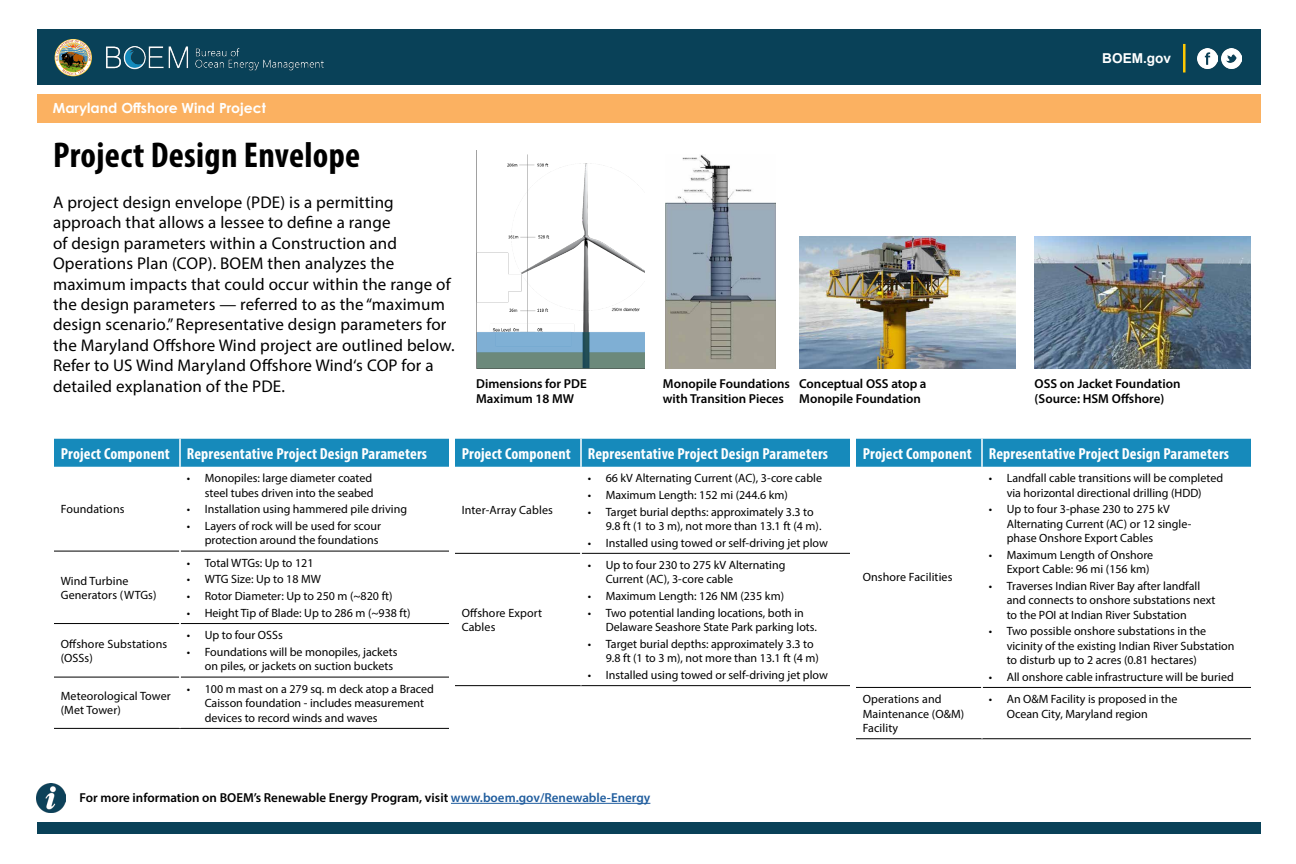
<style>
.page{position:relative;width:1296px;height:864px;background:#fff}
.page>*{position:absolute;margin:0;border:0;box-sizing:border-box;transform-origin:0 0}
.t1{font:700 condensed 36px "Myriad Pro";letter-spacing:.01em;color:#000}
.t2{font:17px/20.4px "Myriad Pro";letter-spacing:.01em;color:#000}
.t3{font:700 condensed 16px "Myriad Pro";letter-spacing:.01em;color:#fff}
.t4{font:700 14px "Century Gothic Pro";color:#fff}
.t5{font:700 13.65px "Arial";color:#fff}
.t6{font:600 13px/15.6px "Myriad Pro";color:#000}
.t7{font:12px/14.4px "Myriad Pro";color:#000}
.s1{color:#205d9e}
</style>
<div class="page">
<div style="left:37px;top:30px;width:1224px;height:55px;background:#094158"></div>
<img style="left:1198px;top:48px;width:20px;height:20px">
<img style="left:1221px;top:48px;width:20px;height:20px">
<hr style="left:1183px;top:44px;width:3px;height:28px;background:#ffc904">
<img style="left:106px;top:46px;width:218px;height:25px">
<svg style="left:55px;top:39px;width:37px;height:37px"></svg>
<svg style="left:55px;top:40px;width:36px;height:36px"></svg>
<svg style="left:56px;top:40px;width:35px;height:35px"></svg>
<div style="left:37px;top:823px;width:1223px;height:11px;background:#094158"></div>
<div style="left:37px;top:94px;width:1224px;height:28px;background:#fbb161"></div>
<hr style="left:451px;top:803px;width:199px;height:1px;background:#205d9e">
<img style="left:37px;top:784px;width:28px;height:28px">
<img style="left:476px;top:151px;width:169px;height:218px">
<div style="left:54px;top:439px;width:395px;height:28px;background:#168abb"></div>
<hr style="left:54px;top:551px;width:125px;height:1px;background:#000">
<hr style="left:181px;top:551px;width:268px;height:1px;background:#000">
<hr style="left:54px;top:623px;width:125px;height:1px;background:#000">
<hr style="left:181px;top:623px;width:268px;height:1px;background:#000">
<hr style="left:54px;top:677px;width:125px;height:1px;background:#000">
<hr style="left:181px;top:677px;width:268px;height:1px;background:#000">
<hr style="left:54px;top:728px;width:126px;height:1px;background:#000">
<hr style="left:180px;top:728px;width:269px;height:1px;background:#000">
<hr style="left:179px;top:439px;width:2px;height:28px;background:#fff">
<div style="left:455px;top:439px;width:395px;height:28px;background:#168abb"></div>
<hr style="left:455px;top:553px;width:125px;height:1px;background:#000">
<hr style="left:582px;top:553px;width:268px;height:1px;background:#000">
<hr style="left:455px;top:685px;width:126px;height:1px;background:#000">
<hr style="left:581px;top:685px;width:269px;height:1px;background:#000">
<hr style="left:580px;top:439px;width:2px;height:28px;background:#fff">
<div style="left:856px;top:439px;width:395px;height:28px;background:#168abb"></div>
<hr style="left:856px;top:687px;width:125px;height:1px;background:#000">
<hr style="left:983px;top:687px;width:268px;height:1px;background:#000">
<hr style="left:856px;top:738px;width:126px;height:1px;background:#000">
<hr style="left:982px;top:738px;width:269px;height:1px;background:#000">
<hr style="left:981px;top:439px;width:2px;height:28px;background:#fff">
<img style="left:799px;top:236px;width:217px;height:133px">
<img style="left:1035px;top:236px;width:216px;height:133px">
<img style="left:665px;top:155px;width:110px;height:214px">
<p class="t4" style="left:53px;top:100px;width:215px">Maryland Offshore Wind Project</p>
<h1 class="t1" style="left:53px;top:132px;width:309px">Project Design Envelope</h1>
<p class="t2" style="left:53px;top:192px;width:403px">A project design envelope (PDE) is a permitting approach that allows a lessee to define a range<br>of design parameters within a Construction and Operations Plan (COP). BOEM then analyzes the maximum impacts that could occur within the range of the design parameters — referred to as the “maximum design scenario.” Representative design parameters for the Maryland Offshore Wind project are outlined below.<br>Refer to US Wind Maryland Offshore Wind‘s COP for a detailed explanation of the PDE.</p>
<p class="t5" style="left:1102px;top:49px;width:70px">BOEM.gov</p>
<p class="t6" style="left:476px;top:375px;width:112px">Dimensions for PDE<br>Maximum 18 MW</p>
<p class="t6" style="left:663px;top:375px;width:129px">Monopile Foundations with Transition Pieces</p>
<p class="t6" style="left:799px;top:375px;width:129px">Conceptual OSS atop a<br>Monopile Foundation</p>
<p class="t6" style="left:1035px;top:375px;width:147px">OSS on Jacket Foundation (Source: HSM Offshore)</p>
<h3 class="t3" style="left:61px;top:443px;width:368px">Project Component Representative Project Design Parameters</h3>
<p class="t7" style="left:61px;top:502px;width:65px">Foundations</p>
<p class="t7" style="left:61px;top:573px;width:97px">Wind Turbine<br>Generators (WTGs)</p>
<p class="t7" style="left:61px;top:636px;width:108px">Offshore Substations (OSSs)</p>
<p class="t7" style="left:187px;top:471px;width:188px;text-align:right">• Monopiles: large diameter coated steel tubes driven into the seabed</p>
<p class="t7" style="left:187px;top:502px;width:222px">• Installation using hammered pile driving</p>
<p class="t7" style="left:187px;top:519px;width:196px;text-align:right">• Layers of rock will be used for scour protection around the foundations</p>
<p class="t7" style="left:187px;top:555px;width:128px">• Total WTGs: Up to 121</p>
<p class="t7" style="left:187px;top:572px;width:136px">• WTG Size: Up to 18 MW</p>
<p class="t7" style="left:187px;top:589px;width:207px">• Rotor Diameter: Up to 250 m (~820 ft)</p>
<p class="t7" style="left:187px;top:605px;width:225px">• Height Tip of Blade: Up to 286 m (~938 ft)</p>
<p class="t7" style="left:187px;top:628px;width:98px">• Up to four OSSs</p>
<p class="t7" style="left:205px;top:644px;width:194px;text-indent:-18px">• Foundations will be monopiles, jackets on piles, or jackets on suction buckets</p>
<p class="t7" style="left:61px;top:689px;width:112px">Meteorological Tower (Met Tower)</p>
<p class="t7" style="left:205px;top:681px;width:231px;text-indent:-18px">• 100 m mast on a 279 sq. m deck atop a Braced<br>Caisson foundation - includes measurement devices to record winds and waves</p>
<h3 class="t3" style="left:462px;top:443px;width:368px">Project Component Representative Project Design Parameters</h3>
<p class="t7" style="left:462px;top:503px;width:93px">Inter-Array Cables</p>
<p class="t7" style="left:462px;top:605px;width:82px">Offshore Export<br>Cables</p>
<p class="t7" style="left:588px;top:471px;width:236px">• 66 kV Alternating Current (AC), 3-core cable</p>
<p class="t7" style="left:588px;top:487px;width:202px">• Maximum Length: 152 mi (244.6 km)</p>
<p class="t7" style="left:606px;top:504px;width:217px;text-indent:-18px">• Target burial depths: approximately 3.3 to<br>9.8 ft (1 to 3 m), not more than 13.1 ft (4 m).</p>
<p class="t7" style="left:588px;top:535px;width:242px">• Installed using towed or self-driving jet plow</p>
<p class="t7" style="left:606px;top:558px;width:181px;text-indent:-18px">• Up to four 230 to 275 kV Alternating<br>Current (AC), 3-core cable</p>
<p class="t7" style="left:588px;top:589px;width:198px">• Maximum Length: 126 NM (235 km)</p>
<p class="t7" style="left:606px;top:605px;width:213px;text-indent:-18px">• Two potential landing locations, both in<br>Delaware Seashore State Park parking lots.</p>
<p class="t7" style="left:606px;top:636px;width:215px;text-indent:-18px">• Target burial depths: approximately 3.3 to<br>9.8 ft (1 to 3 m), not more than 13.1 ft (4 m)</p>
<p class="t7" style="left:588px;top:667px;width:242px">• Installed using towed or self-driving jet plow</p>
<h3 class="t3" style="left:863px;top:443px;width:368px">Project Component Representative Project Design Parameters</h3>
<p class="t7" style="left:863px;top:570px;width:91px">Onshore Facilities</p>
<p class="t7" style="left:989px;top:471px;width:236px;text-align:center">• Landfall cable transitions will be completed via horizontal directional drilling (HDD)</p>
<p class="t7" style="left:1007px;top:502px;width:186px;text-indent:-18px">• Up to four 3-phase 230 to 275 kV<br>Alternating Current (AC) or 12 single&shy;phase Onshore Export Cables</p>
<p class="t7" style="left:1007px;top:547px;width:148px;text-indent:-18px">• Maximum Length of Onshore<br>Export Cable: 96 mi (156 km)</p>
<p class="t7" style="left:1007px;top:578px;width:210px;text-indent:-18px">• Traverses Indian River Bay after landfall and connects to onshore substations next to the POI at Indian River Substation</p>
<p class="t7" style="left:1007px;top:624px;width:229px;text-indent:-18px">• Two possible onshore substations in the vicinity of the existing Indian River Substation to disturb up to 2 acres (0.81 hectares)</p>
<p class="t7" style="left:989px;top:669px;width:247px">• All onshore cable infrastructure will be buried</p>
<p class="t7" style="left:863px;top:692px;width:103px">Operations and<br>Maintenance (O&amp;M)<br>Facility</p>
<p class="t7" style="left:1007px;top:692px;width:172px;text-indent:-18px">• An O&amp;M Facility is proposed in the<br>Ocean City, Maryland region</p>
<p class="t6" style="left:79px;top:790px;width:572px">For more information on BOEM’s Renewable Energy Program, visit <span class="s1">www.boem.gov/Renewable-Energy</span></p>
</div>
